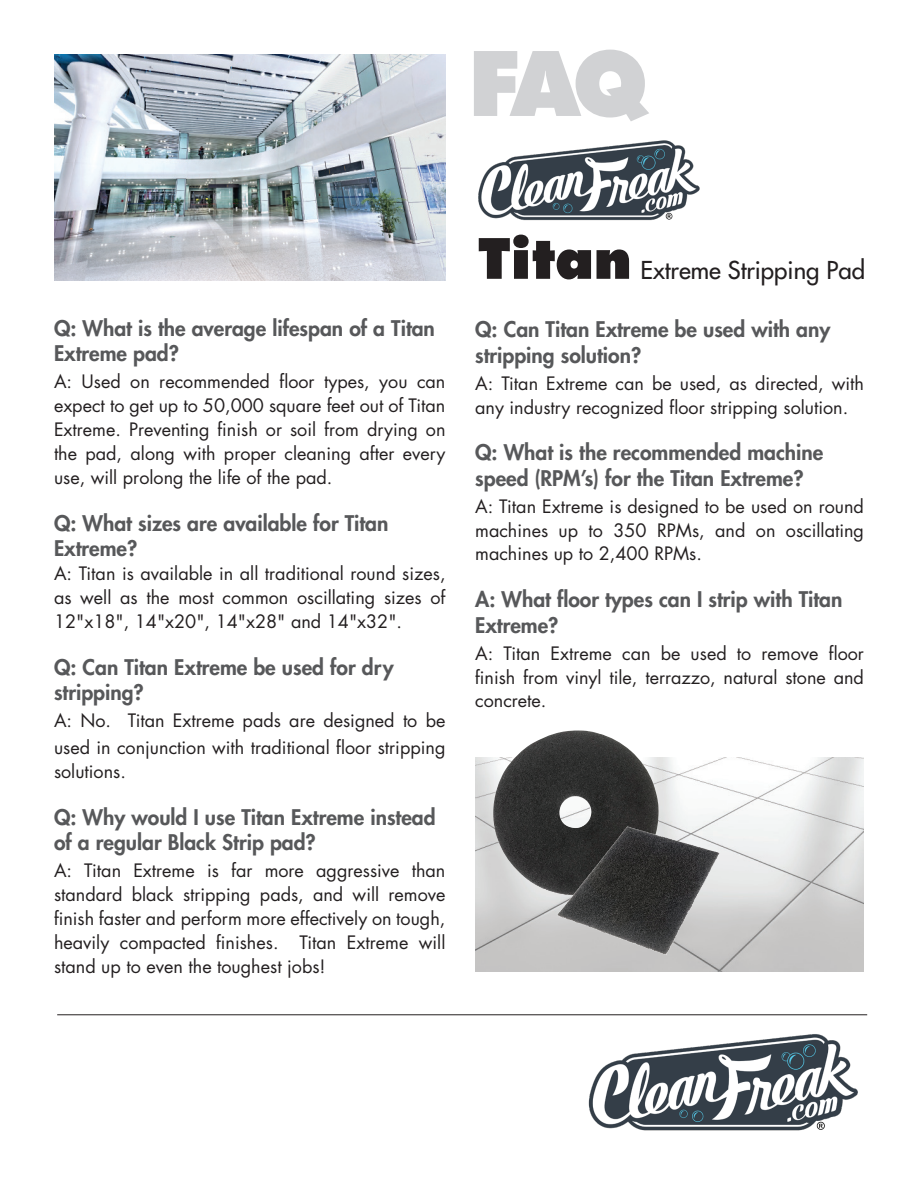
<style>
.page{position:relative;width:918px;height:1188px;background:#fff}
.page>*{position:absolute;margin:0;border:0;box-sizing:border-box;transform-origin:0 0}
.t1{font:900 90.75px "Futura BT";color:#d1d2d4}
.t2{font:800 54px "Futura";color:#231f20}
.t3{font:24px "Futura";color:#231f20}
.t4{font:800 21px/25.2px "Futura";color:#57585a}
.t5{font:18px/24px "Futura";color:#231f20;text-align:justify}
</style>
<div class="page">
<img style="left:475px;top:757px;width:389px;height:215px">
<hr style="left:57px;top:1015px;width:810px;height:1px;background:#231f20">
<img style="left:493px;top:730px;width:166px;height:166px">
<img style="left:546px;top:808px;width:189px;height:158px">
<img style="left:54px;top:54px;width:392px;height:227px">
<img style="left:478px;top:140px;width:222px;height:81px">
<img style="left:588px;top:1034px;width:270px;height:97px">
<h1 class="t1" style="left:468px;top:28px;width:182px">FAQ</h1>
<p class="t4" style="left:54px;top:315px;width:382px">Q: What is the average lifespan of a Titan<br>Extreme pad?</p>
<p class="t5" style="left:54px;top:369px;width:393px">A: Used on recommended floor types, you can expect to get up to 50,000 square feet out of Titan Extreme. Preventing finish or soil from drying on the pad, along with proper cleaning after every use, will prolong the life of the pad.</p>
<p class="t4" style="left:54px;top:510px;width:336px">Q: What sizes are available for Titan<br>Extreme?</p>
<p class="t5" style="left:54px;top:561px;width:393px">A: Titan is available in all traditional round sizes, as well as the most common oscillating sizes of 12"x18", 14"x20", 14"x28" and 14"x32".</p>
<p class="t4" style="left:54px;top:654px;width:341px">Q: Can Titan Extreme be used for dry stripping?</p>
<p class="t5" style="left:54px;top:707px;width:393px;line-height:27px">A: No. Titan Extreme pads are designed to be used in conjunction with traditional floor stripping</p>
<p class="t5" style="left:54px;top:759px;width:73px">solutions.</p>
<p class="t4" style="left:54px;top:804px;width:383px">Q: Why would I use Titan Extreme instead of a regular Black Strip pad?</p>
<p class="t5" style="left:54px;top:858px;width:393px">A: Titan Extreme is far more aggressive than standard black stripping pads, and will remove finish faster and perform more effectively on tough, heavily compacted finishes. Titan Extreme will stand up to even the toughest jobs!</p>
<h2 class="t2" style="left:478px;top:225px;width:155px">Titan</h2>
<h3 class="t3" style="left:641px;top:254px;width:226px">Extreme Stripping Pad</h3>
<p class="t4" style="left:475px;top:317px;width:357px">Q: Can Titan Extreme be used with any stripping solution?</p>
<p class="t5" style="left:475px;top:371px;width:390px">A: Titan Extreme can be used, as directed, with any industry recognized floor stripping solution.</p>
<p class="t4" style="left:475px;top:440px;width:350px">Q: What is the recommended machine speed (RPM’s) for the Titan Extreme?</p>
<p class="t5" style="left:475px;top:494px;width:390px">A: Titan Extreme is designed to be used on round machines up to 350 RPMs, and on oscillating machines up to 2,400 RPMs.</p>
<p class="t4" style="left:475px;top:587px;width:369px">A: What floor types can I strip with Titan<br>Extreme?</p>
<p class="t5" style="left:475px;top:641px;width:390px">A: Titan Extreme can be used to remove floor finish from vinyl tile, terrazzo, natural stone and concrete.</p>
</div>
